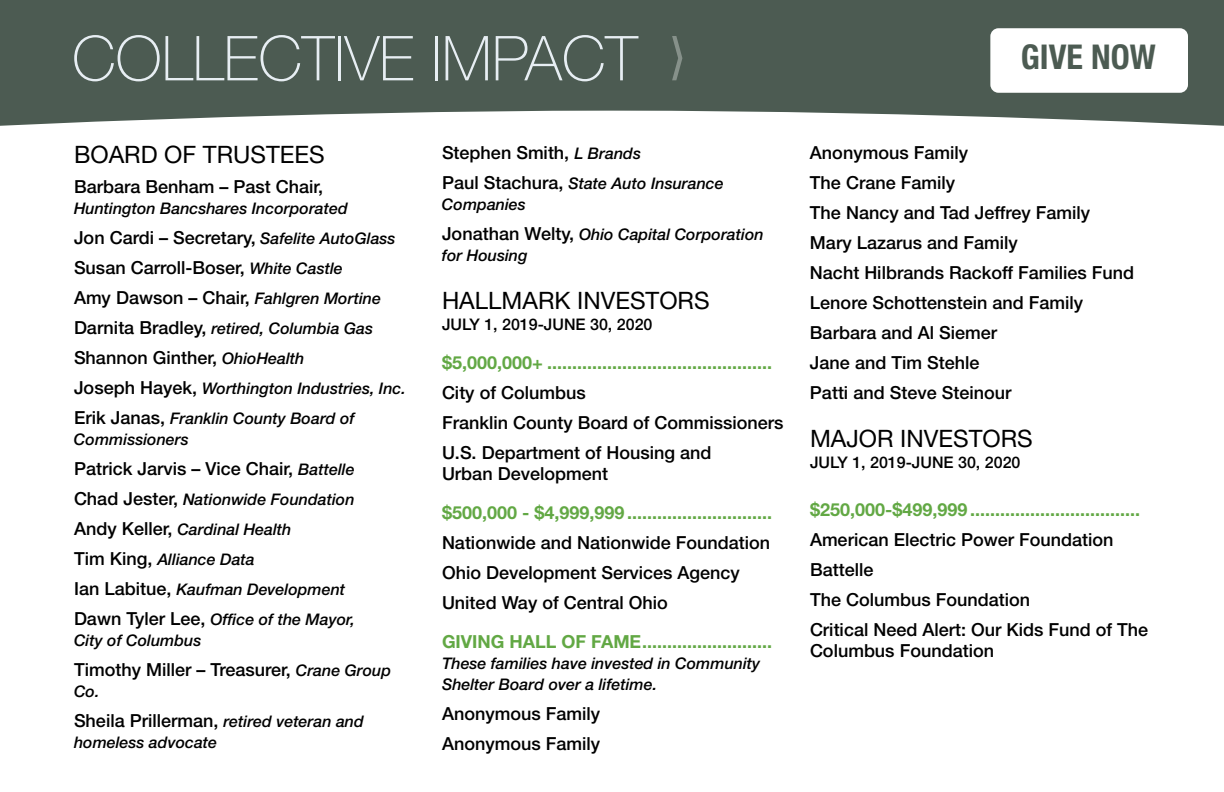
<style>
.page{position:relative;width:1224px;height:792px;background:#fff}
.page>*{position:absolute;margin:0;border:0;box-sizing:border-box;transform-origin:0 0}
.t1{font:100 62px "Helvetica Neue LT Std";color:#e7eef3}
.t2{font:700 condensed 34.2px "Helvetica Neue LT Std";color:#4c5b52}
.t3{font:24px "Helvetica Neue LT Std";color:#000}
.t4{font:500 18px/30px "Helvetica Neue LT Std";color:#000}
.t5{font:700 18px "Helvetica Neue LT Std";color:#62a844}
.t6{font:italic 500 16px/30px "Helvetica Neue LT Std";color:#000}
.t7{font:500 16px "Helvetica Neue LT Std";color:#000}
.s1{font-style:italic;font-size:16px}
.s2{font-style:normal;font-size:18px}
</style>
<div class="page">
<svg style="left:0;top:0;width:1224px;height:126px;background:#5b6961"></svg>
<svg style="left:672px;top:36px;width:10px;height:44px"></svg>
<div style="left:990px;top:28px;width:198px;height:65px;background:#fff;border-radius:8px"></div>
<h1 class="t1" style="left:72px;top:23px;width:567px">COLLECTIVE IMPACT</h1>
<h2 class="t2" style="left:1021px;top:36px;width:136px">GIVE NOW</h2>
<h3 class="t3" style="left:74px;top:140px;width:252px">BOARD OF TRUSTEES</h3>
<p class="t4" style="left:74px;top:172px;width:251px">Barbara Benham – Past Chair,</p>
<p class="t6" style="left:74px;top:193px;width:275px">Huntington Bancshares Incorporated</p>
<p class="t4" style="left:74px;top:223px;width:323px">Jon Cardi – Secretary, <span class="s1">Safelite AutoGlass<br></span>Susan Carroll-Boser, <span class="s1">White Castle<br></span>Amy Dawson – Chair, <span class="s1">Fahlgren Mortine</span></p>
<p class="t6" style="left:74px;top:313px;width:301px"><span class="s2">Darnita Bradley,</span> retired, Columbia Gas</p>
<p class="t4" style="left:74px;top:343px;width:232px">Shannon Ginther, <span class="s1">OhioHealth</span></p>
<p class="t6" style="left:74px;top:373px;width:333px"><span class="s2">Joseph Hayek,</span> Worthington Industries, Inc.<br><span class="s2">Erik Janas,</span> Franklin County Board of</p>
<p class="t6" style="left:74px;top:424px;width:116px">Commissioners</p>
<p class="t4" style="left:74px;top:454px;width:282px">Patrick Jarvis – Vice Chair, <span class="s1">Battelle</span></p>
<p class="t6" style="left:74px;top:484px;width:283px"><span class="s2">Chad Jester,</span> Nationwide Foundation<br><span class="s2">Andy Keller,</span> Cardinal Health<br><span class="s2">Tim King,</span> Alliance Data<br><span class="s2">Ian Labitue,</span> Kaufman Development<br><span class="s2">Dawn Tyler Lee,</span> Office of the Mayor,</p>
<p class="t6" style="left:74px;top:625px;width:129px">City of Columbus</p>
<p class="t4" style="left:74px;top:655px;width:319px">Timothy Miller – Treasurer, <span class="s1">Crane Group</span></p>
<p class="t6" style="left:74px;top:676px;width:27px">Co.</p>
<p class="t4" style="left:74px;top:706px;width:291px">Sheila Prillerman, <span class="s1">retired veteran and</span></p>
<p class="t6" style="left:74px;top:727px;width:145px">homeless advocate</p>
<p class="t4" style="left:442px;top:137px;width:201px">Stephen Smith, <span class="s1">L Brands</span></p>
<p class="t6" style="left:442px;top:173px;width:283px;line-height:21px"><span class="s2">Paul Stachura,</span> State Auto Insurance<br>Companies</p>
<p class="t6" style="left:442px;top:224px;width:323px;line-height:21px"><span class="s2">Jonathan Welty,</span> Ohio Capital Corporation for Housing</p>
<h3 class="t3" style="left:442px;top:286px;width:269px">HALLMARK INVESTORS</h3>
<p class="t7" style="left:442px;top:315px;width:212px">JULY 1, 2019-JUNE 30, 2020</p>
<p class="t5" style="left:442px;top:351px;width:332px">$5,000,000+ .............................................</p>
<p class="t4" style="left:442px;top:377px;width:343px">City of Columbus<br>Franklin County Board of Commissioners<br>U.S. Department of Housing and</p>
<p class="t4" style="left:442px;top:458px;width:168px">Urban Development</p>
<p class="t5" style="left:442px;top:501px;width:332px">$500,000 - $4,999,999 .............................</p>
<p class="t4" style="left:442px;top:527px;width:330px">Nationwide and Nationwide Foundation<br>Ohio Development Services Agency<br>United Way of Central Ohio</p>
<p class="t5" style="left:442px;top:630px;width:332px">GIVING HALL OF FAME..........................</p>
<p class="t6" style="left:442px;top:653px;width:320px;line-height:21px">These families have invested in Community<br>Shelter Board over a lifetime.</p>
<p class="t4" style="left:442px;top:698px;width:160px">Anonymous Family<br>Anonymous Family</p>
<p class="t4" style="left:810px;top:137px;width:326px">Anonymous Family<br>The Crane Family<br>The Nancy and Tad Jeffrey Family<br>Mary Lazarus and Family<br>Nacht Hilbrands Rackoff Families Fund<br>Lenore Schottenstein and Family<br>Barbara and Al Siemer<br>Jane and Tim Stehle<br>Patti and Steve Steinour</p>
<h3 class="t3" style="left:810px;top:424px;width:224px">MAJOR INVESTORS</h3>
<p class="t7" style="left:810px;top:453px;width:212px">JULY 1, 2019-JUNE 30, 2020</p>
<p class="t5" style="left:810px;top:498px;width:332px">$250,000-$499,999 ..................................</p>
<p class="t4" style="left:810px;top:524px;width:340px">American Electric Power Foundation<br>Battelle<br>The Columbus Foundation<br>Critical Need Alert: Our Kids Fund of The</p>
<p class="t4" style="left:810px;top:635px;width:186px">Columbus Foundation</p>
</div>
